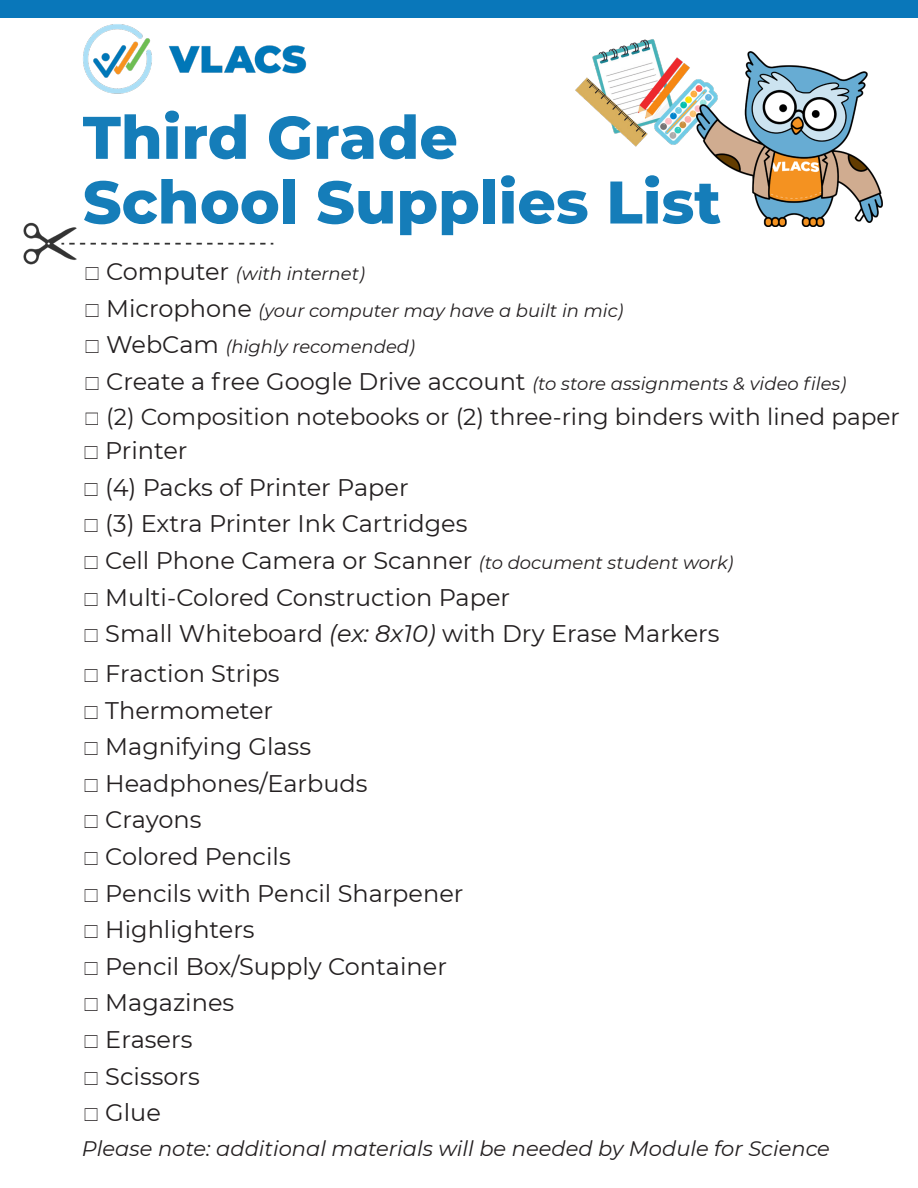
<style>
.page{position:relative;width:918px;height:1188px;background:#fff}
.page>*{position:absolute;margin:0;border:0;box-sizing:border-box;transform-origin:0 0}
.t1{font:800 60px "Montserrat";color:#157db9}
.t2{font:24px "Montserrat";color:#231f20}
.t3{font:23.25px "Montserrat";color:#231f20}
.t4{font:italic 21px "Montserrat";color:#231f20}
.t5{font:italic 18px "Montserrat";color:#231f20}
.s1{font-style:normal;font-size:24px}
.s2{font-style:italic;font-size:18px}
.s3{font-style:italic}
</style>
<div class="page">
<img style="left:575px;top:39px;width:121px;height:108px">
<img style="left:83px;top:24px;width:224px;height:70px">
<div style="left:0;top:0;width:918px;height:18px;background:#0977ba"></div>
<img style="left:23px;top:222px;width:251px;height:43px">
<img style="left:696px;top:51px;width:187px;height:175px">
<p class="t1" style="left:83px;top:94px;width:377px">Third Grade</p>
<p class="t1" style="left:83px;top:158px;width:640px">School Supplies List</p>
<p class="t5" style="left:106px;top:261px;width:260px"><span class="s1">Computer</span> (with internet)</p>
<p class="t5" style="left:106px;top:298px;width:519px"><span class="s1">Microphone</span> (your computer may have a built in mic)</p>
<p class="t5" style="left:106px;top:334px;width:310px"><span class="s1">WebCam</span> (highly recomended)</p>
<p class="t5" style="left:106px;top:371px;width:742px"><span class="s1">Create a free Google Drive account</span> (to store assignments &amp; video files)</p>
<p class="t3" style="left:106px;top:401px;width:795px">(2) Composition notebooks or (2) three-ring binders with lined paper</p>
<p class="t2" style="left:105px;top:434px;width:84px">Printer</p>
<p class="t2" style="left:105px;top:471px;width:305px">(4) Packs of Printer Paper</p>
<p class="t2" style="left:105px;top:507px;width:364px">(3) Extra Printer Ink Cartridges</p>
<p class="t2" style="left:105px;top:544px;width:630px">Cell Phone Camera or Scanner <span class="s2">(to document student work)</span></p>
<p class="t2" style="left:105px;top:581px;width:406px">Multi-Colored Construction Paper</p>
<p class="t2" style="left:105px;top:617px;width:616px">Small Whiteboard <span class="s3">(ex: 8x10)</span> with Dry Erase Markers</p>
<p class="t2" style="left:105px;top:657px;width:176px">Fraction Strips</p>
<p class="t2" style="left:105px;top:694px;width:169px">Thermometer</p>
<p class="t2" style="left:105px;top:730px;width:207px">Magnifying Glass</p>
<p class="t2" style="left:105px;top:767px;width:264px">Headphones/Earbuds</p>
<p class="t2" style="left:105px;top:803px;width:98px">Crayons</p>
<p class="t2" style="left:105px;top:840px;width:187px">Colored Pencils</p>
<p class="t2" style="left:105px;top:877px;width:360px">Pencils with Pencil Sharpener</p>
<p class="t2" style="left:105px;top:913px;width:151px">Highlighters</p>
<p class="t2" style="left:105px;top:950px;width:343px">Pencil Box/Supply Container</p>
<p class="t2" style="left:105px;top:986px;width:130px">Magazines</p>
<p class="t2" style="left:105px;top:1023px;width:89px">Erasers</p>
<p class="t2" style="left:105px;top:1060px;width:96px">Scissors</p>
<p class="t2" style="left:105px;top:1096px;width:57px">Glue</p>
<p class="t4" style="left:82px;top:1134px;width:750px">Please note: additional materials will be needed by Module for Science</p>
</div>
